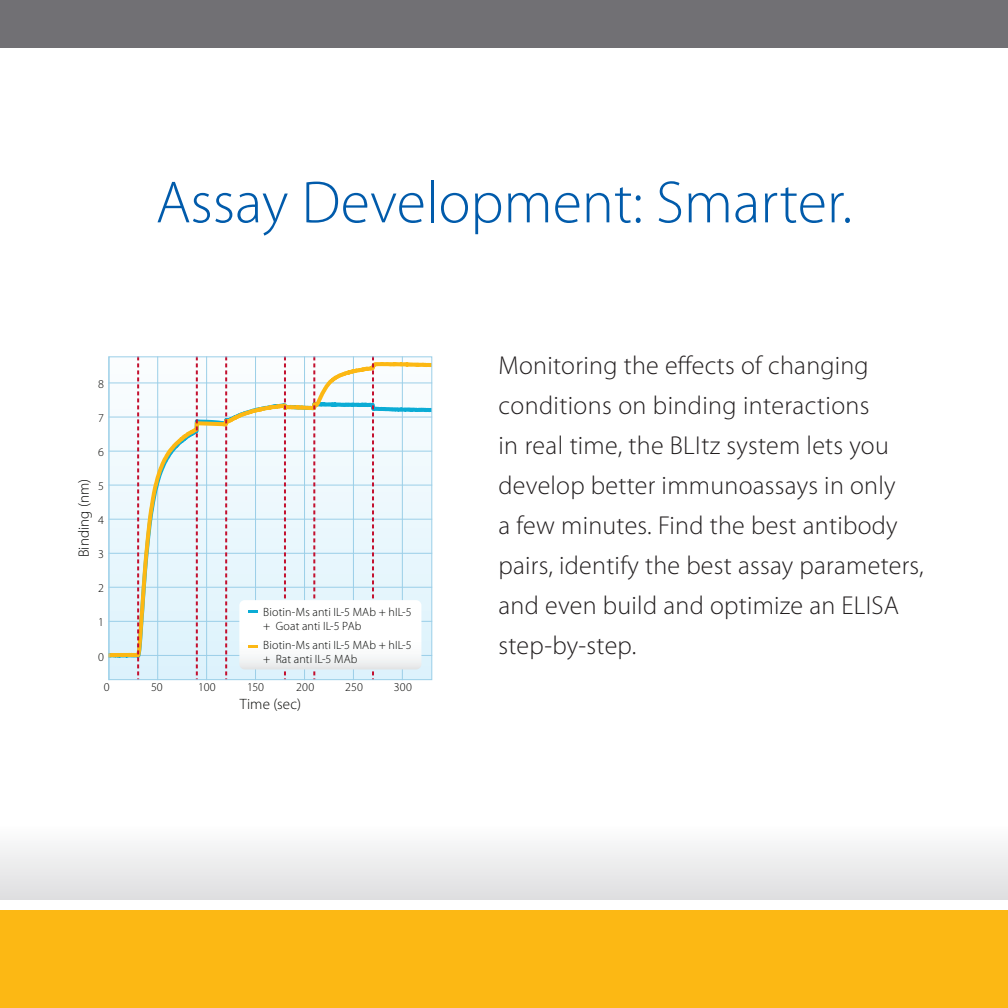
<style>
.page{position:relative;width:1008px;height:1008px;background:#fff}
.page>*{position:absolute;margin:0;border:0;box-sizing:border-box;transform-origin:0 0}
.t1{font:300 60px "Myriad Pro";color:#015bab}
.t2{font:300 26px/40px "Myriad Pro";letter-spacing:.01em;color:#231f20}
.t3{font:300 15px "Myriad Pro";letter-spacing:.01em;color:#040503}
.t4{font:300 12px/14.4px "Myriad Pro";letter-spacing:.01em;color:#040503}
</style>
<div class="page">
<div style="left:0;top:825px;width:1008px;height:74px;background:linear-gradient(to bottom,#fdfefe,#dfdee0)"></div>
<div style="left:0;top:910px;width:1008px;height:98px;background:#fcb814"></div>
<div style="left:0;top:0;width:1008px;height:48px;background:#717074"></div>
<hr style="left:157px;top:357px;width:1px;height:323px;background:#9bcfe8">
<hr style="left:206px;top:357px;width:1px;height:323px;background:#9bcfe8">
<svg style="left:111px;top:359px;width:319px;height:303px"></svg>
<svg style="left:137px;top:359px;width:2px;height:319px"></svg>
<svg style="left:196px;top:359px;width:2px;height:319px"></svg>
<svg style="left:225px;top:359px;width:2px;height:319px"></svg>
<svg style="left:239px;top:359px;width:182px;height:319px"></svg>
<div style="left:109px;top:357px;width:323px;height:323px;border:1px solid #9bcfe8"></div>
<p class="t4" style="left:98px;top:377px;width:7px">8</p>
<p class="t4" style="left:98px;top:411px;width:7px">7</p>
<p class="t4" style="left:98px;top:445px;width:7px">6</p>
<p class="t3" style="left:75px;top:557px;width:79px;rotate:-90deg">Binding (nm)</p>
<p class="t4" style="left:98px;top:479px;width:7px">5</p>
<p class="t4" style="left:98px;top:513px;width:7px">4</p>
<p class="t4" style="left:98px;top:547px;width:7px">3</p>
<p class="t4" style="left:98px;top:581px;width:7px">2</p>
<p class="t4" style="left:98px;top:615px;width:7px">1</p>
<p class="t4" style="left:98px;top:649px;width:7px">0</p>
<h1 class="t1" style="left:156px;top:166px;width:698px">Assay Development: Smarter.</h1>
<p class="t4" style="left:263px;top:604px;width:150px">Biotin-Ms anti IL-5 MAb + hIL-5 + Goat anti IL-5 PAb</p>
<p class="t4" style="left:263px;top:637px;width:150px">Biotin-Ms anti IL-5 MAb + hIL-5 + Rat anti IL-5 MAb</p>
<p class="t2" style="left:498px;top:345px;width:427px">Monitoring the effects of changing conditions on binding interactions<br>in real time, the BLItz system lets you develop better immunoassays in only<br>a few minutes. Find the best antibody pairs, identify the best assay parameters, and even build and optimize an ELISA step-by-step.</p>
<p class="t4" style="left:104px;top:680px;width:7px">0</p>
<p class="t4" style="left:151px;top:680px;width:13px">50</p>
<p class="t4" style="left:198px;top:680px;width:19px">100</p>
<p class="t4" style="left:247px;top:680px;width:18px">150</p>
<p class="t4" style="left:296px;top:680px;width:20px">200</p>
<p class="t4" style="left:345px;top:680px;width:19px">250</p>
<p class="t4" style="left:394px;top:680px;width:20px">300</p>
<p class="t3" style="left:240px;top:695px;width:63px">Time (sec)</p>
</div>
